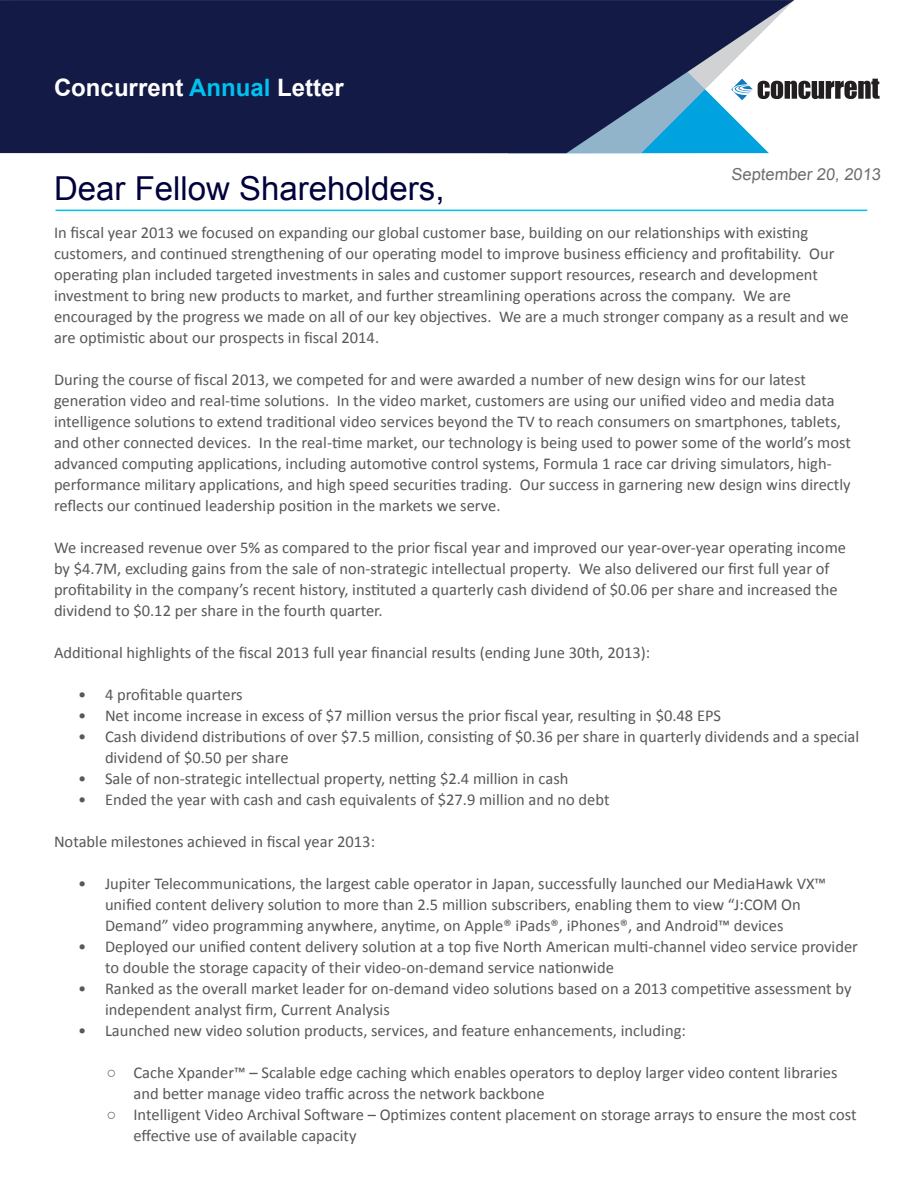
<style>
.page{position:relative;width:918px;height:1188px;background:#fff}
.page>*{position:absolute;margin:0;border:0;box-sizing:border-box;transform-origin:0 0}
.t1{font:33px "Arial";color:#00023b}
.t2{font:700 24px "Arial";color:#fff}
.t3{font:16.5px/21px "Calibri";color:#57585a}
.t4{font:16.5px "Arial";color:#6c6d70}
.s1{color:#00c1f0}
.s2{font-family:"Arial"}
</style>
<div class="page">
<svg style="left:794px;top:78px;width:86px;height:21px"></svg>
<svg style="left:0;top:0;width:794px;height:153px;background:#24335b"></svg>
<hr style="left:56px;top:210px;width:811px;height:1px;background:#00c1f0">
<p class="t2" style="left:54px;top:71px;width:291px">Concurrent <span class="s1">Annual</span> Letter</p>
<p class="t1" style="left:54px;top:167px;width:392px">Dear Fellow Shareholders,</p>
<p class="t4" style="left:731px;top:163px;width:153px">September 20, 2013</p>
<p class="t3" style="left:54px;top:222px;width:796px">In fiscal year 2013 we focused on expanding our global customer base, building on our relationships with existing customers, and continued strengthening of our operating model to improve business efficiency and profitability. Our operating plan included targeted investments in sales and customer support resources, research and development investment to bring new products to market, and further streamlining operations across the company. We are encouraged by the progress we made on all of our key objectives. We are a much stronger company as a result and we are optimistic about our prospects in fiscal 2014.</p>
<p class="t3" style="left:54px;top:369px;width:798px">During the course of fiscal 2013, we competed for and were awarded a number of new design wins for our latest generation video and real-time solutions. In the video market, customers are using our unified video and media data intelligence solutions to extend traditional video services beyond the TV to reach consumers on smartphones, tablets, and other connected devices. In the real-time market, our technology is being used to power some of the world’s most advanced computing applications, including automotive control systems, Formula 1 race car driving simulators, high&shy;performance military applications, and high speed securities trading. Our success in garnering new design wins directly reflects our continued leadership position in the markets we serve.</p>
<p class="t3" style="left:54px;top:537px;width:794px">We increased revenue over 5% as compared to the prior fiscal year and improved our year-over-year operating income by $4.7M, excluding gains from the sale of non-strategic intellectual property. We also delivered our first full year of profitability in the company’s recent history, instituted a quarterly cash dividend of $0.06 per share and increased the dividend to $0.12 per share in the fourth quarter.</p>
<p class="t3" style="left:54px;top:642px;width:598px">Additional highlights of the fiscal 2013 full year financial results (ending June 30th, 2013):</p>
<p class="t3" style="left:78px;top:684px;width:166px">• 4 profitable quarters</p>
<p class="t3" style="left:78px;top:705px;width:645px">• Net income increase in excess of $7 million versus the prior fiscal year, resulting in $0.48 EPS</p>
<p class="t3" style="left:105px;top:726px;width:756px;text-indent:-27px">• Cash dividend distributions of over $7.5 million, consisting of $0.36 per share in quarterly dividends and a special dividend of $0.50 per share</p>
<p class="t3" style="left:78px;top:768px;width:492px">• Sale of non-strategic intellectual property, netting $2.4 million in cash</p>
<p class="t3" style="left:78px;top:789px;width:533px">• Ended the year with cash and cash equivalents of $27.9 million and no debt</p>
<p class="t3" style="left:54px;top:831px;width:323px">Notable milestones achieved in fiscal year 2013:</p>
<p class="t3" style="left:105px;top:873px;width:723px;text-indent:-27px">• Jupiter Telecommunications, the largest cable operator in Japan, successfully launched our MediaHawk VX™ unified content delivery solution to more than 2.5 million subscribers, enabling them to view “J:COM On<br>Demand” video programming anywhere, anytime, on Apple® iPads®, iPhones®, and Android™ devices</p>
<p class="t3" style="left:105px;top:936px;width:755px;text-indent:-27px">• Deployed our unified content delivery solution at a top five North American multi-channel video service provider to double the storage capacity of their video-on-demand service nationwide</p>
<p class="t3" style="left:105px;top:978px;width:748px;text-indent:-27px">• Ranked as the overall market leader for on-demand video solutions based on a 2013 competitive assessment by independent analyst firm, Current Analysis</p>
<p class="t3" style="left:78px;top:1020px;width:609px">• Launched new video solution products, services, and feature enhancements, including:</p>
<p class="t3" style="left:134px;top:1062px;width:706px;text-indent:-27px"><span class="s2">○</span> Cache Xpander™ – Scalable edge caching which enables operators to deploy larger video content libraries and better manage video traffic across the network backbone</p>
<p class="t3" style="left:134px;top:1104px;width:725px;text-indent:-27px"><span class="s2">○</span> Intelligent Video Archival Software – Optimizes content placement on storage arrays to ensure the most cost effective use of available capacity</p>
</div>
